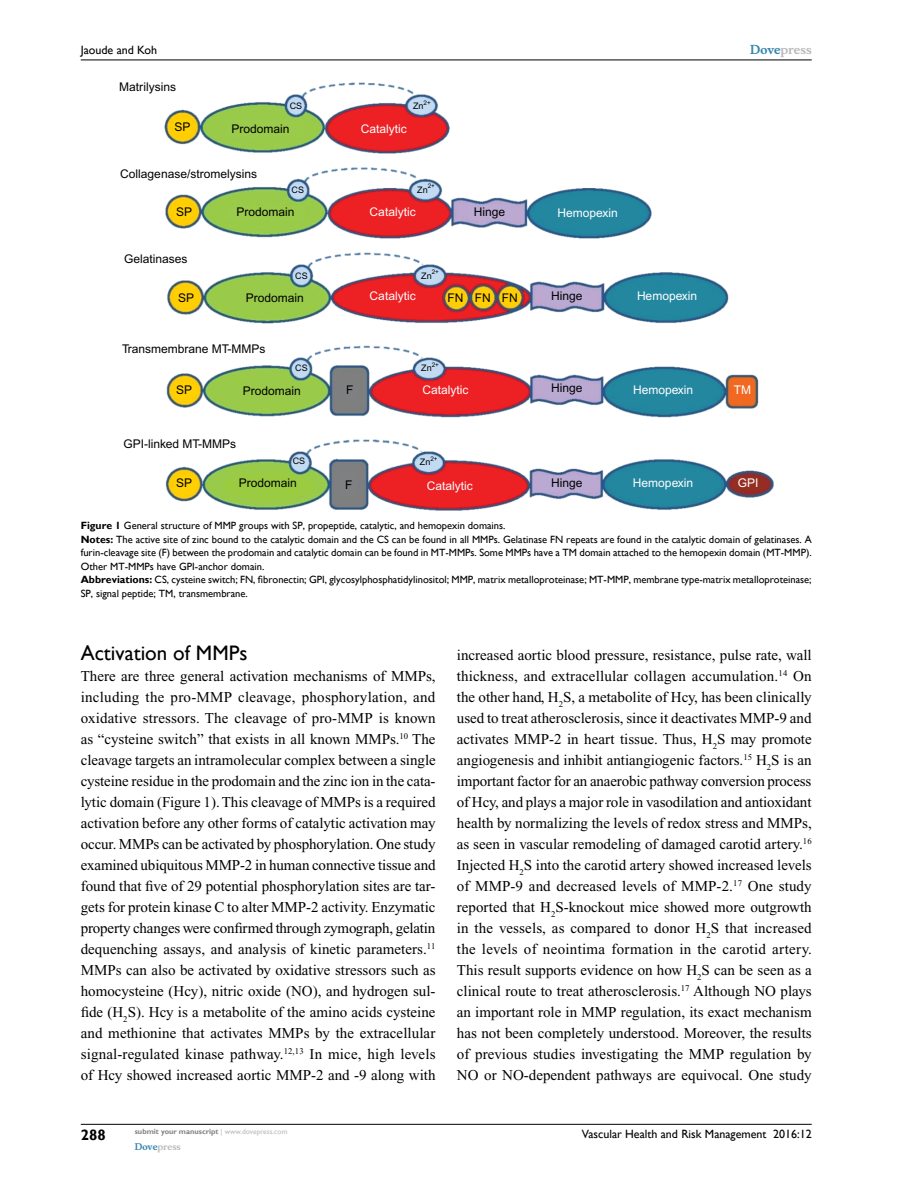
<style>
.page{position:relative;width:918px;height:1188px;background:#fff}
.page>*{position:absolute;margin:0;border:0;box-sizing:border-box;transform-origin:0 0}
.t1{font:21px "Gill Sans";color:#000}
.t2{font:15px/21px "Times New Roman";color:#000;text-align:justify}
.t3{font:700 15px "Gill Sans";color:#000}
.t4{font:12px "Arial";color:#000}
.t5{font:12px "Arial";color:#fff}
.t6{font:12px "Gill Sans";color:#000}
.t7{font:700 12px "Musee";color:#b8babc}
.t8{font:10.5px/13.5px "Gill Sans";color:#000}
.t9{font:9px "Arial";color:#000}
.t10{font:700 9px "Musee";color:#b8babc}
.t11{font:700 7.5px "Gill Sans";color:#808285}
.t12{font:6.3px "Arial";color:#000}
.s1{color:#3785ad}
.s2{font-weight:700}
.s3{font-weight:400;color:#b8babc}
</style>
<div class="page">
<hr style="left:81px;top:1124px;width:731px;height:1px;background:#000">
<hr style="left:81px;top:60px;width:731px;height:1px;background:#000">
<img style="left:164px;top:82px;width:609px;height:428px">
<p class="t6" style="left:81px;top:43px;width:78px">Jaoude and Koh</p>
<p class="t4" style="left:119px;top:80px;width:58px">Matrilysins</p>
<p class="t12" style="left:424px;top:99px;width:9px">2+</p>
<p class="t9" style="left:290px;top:101px;width:14px">CS</p>
<p class="t9" style="left:413px;top:101px;width:12px">Zn</p>
<p class="t4" style="left:175px;top:120px;width:18px">SP</p>
<p class="t5" style="left:361px;top:121px;width:48px">Catalytic</p>
<p class="t4" style="left:120px;top:167px;width:138px">Collagenase/stromelysins</p>
<p class="t4" style="left:176px;top:205px;width:18px">SP</p>
<p class="t4" style="left:237px;top:205px;width:60px">Prodomain</p>
<p class="t4" style="left:474px;top:205px;width:33px">Hinge</p>
<p class="t5" style="left:557px;top:206px;width:62px">Hemopexin</p>
<p class="t4" style="left:232px;top:121px;width:60px">Prodomain</p>
<p class="t12" style="left:428px;top:183px;width:9px">2+</p>
<p class="t9" style="left:292px;top:185px;width:14px">CS</p>
<p class="t9" style="left:417px;top:185px;width:12px">Zn</p>
<p class="t5" style="left:370px;top:205px;width:48px">Catalytic</p>
<p class="t4" style="left:124px;top:252px;width:65px">Gelatinases</p>
<p class="t4" style="left:178px;top:291px;width:18px">SP</p>
<p class="t4" style="left:246px;top:291px;width:60px">Prodomain</p>
<p class="t4" style="left:551px;top:289px;width:33px">Hinge</p>
<p class="t5" style="left:637px;top:289px;width:62px">Hemopexin</p>
<p class="t12" style="left:432px;top:268px;width:9px">2+</p>
<p class="t9" style="left:295px;top:270px;width:14px">CS</p>
<p class="t9" style="left:421px;top:270px;width:12px">Zn</p>
<p class="t5" style="left:370px;top:289px;width:48px">Catalytic</p>
<p class="t4" style="left:448px;top:291px;width:72px">FN FN FN</p>
<p class="t7" style="left:750px;top:43px;width:63px"><span class="s1">Dove</span>press</p>
<p class="t4" style="left:122px;top:342px;width:145px">Transmembrane MT-MMPs</p>
<p class="t4" style="left:176px;top:383px;width:18px">SP</p>
<p class="t4" style="left:243px;top:384px;width:60px">Prodomain</p>
<p class="t4" style="left:346px;top:383px;width:9px">F</p>
<p class="t4" style="left:551px;top:381px;width:33px">Hinge</p>
<p class="t5" style="left:633px;top:383px;width:62px">Hemopexin</p>
<p class="t5" style="left:734px;top:383px;width:19px">TM</p>
<p class="t12" style="left:432px;top:361px;width:9px">2+</p>
<p class="t5" style="left:423px;top:383px;width:48px">Catalytic</p>
<p class="t9" style="left:295px;top:363px;width:14px">CS</p>
<p class="t9" style="left:421px;top:363px;width:12px">Zn</p>
<p class="t4" style="left:123px;top:437px;width:114px">GPI-linked MT-MMPs</p>
<p class="t4" style="left:176px;top:476px;width:18px">SP</p>
<p class="t4" style="left:239px;top:476px;width:60px">Prodomain</p>
<p class="t4" style="left:345px;top:478px;width:9px">F</p>
<p class="t4" style="left:551px;top:476px;width:33px">Hinge</p>
<p class="t5" style="left:633px;top:476px;width:62px">Hemopexin</p>
<p class="t5" style="left:738px;top:476px;width:22px">GPI</p>
<p class="t12" style="left:430px;top:455px;width:9px">2+</p>
<p class="t5" style="left:427px;top:479px;width:48px">Catalytic</p>
<p class="t8" style="left:81px;top:519px;width:732px"><span class="s2">Figure 1</span> General structure of MMP groups with SP, propeptide, catalytic, and hemopexin domains.<br><span class="s2">Notes:</span> The active site of zinc bound to the catalytic domain and the CS can be found in all MMPs. Gelatinase FN repeats are found in the catalytic domain of gelatinases. A furin-cleavage site (F) between the prodomain and catalytic domain can be found in MT-MMPs. Some MMPs have a TM domain attached to the hemopexin domain (MT-MMP).<br>Other MT-MMPs have GPI-anchor domain.<br><span class="s2">Abbreviations:</span> CS, cysteine switch; FN, fibronectin; GPI, glycosylphosphatidylinositol; MMP, matrix metalloproteinase; MT-MMP, membrane type-matrix metalloproteinase; SP, signal peptide; TM, transmembrane.</p>
<p class="t9" style="left:293px;top:456px;width:14px">CS</p>
<p class="t9" style="left:420px;top:457px;width:12px">Zn</p>
<h1 class="t1" style="left:81px;top:640px;width:168px">Activation of MMPs</h1>
<p class="t2" style="left:81px;top:665px;width:357px">There are three general activation mechanisms of MMPs, including the pro-MMP cleavage, phosphorylation, and oxidative stressors. The cleavage of pro-MMP is known as “cysteine switch” that exists in all known MMPs.<sup>10</sup> The cleavage targets an intramolecular complex between a single cysteine residue in the prodomain and the zinc ion in the cata&shy;lytic domain (Figure 1). This cleavage of MMPs is a required activation before any other forms of catalytic activation may occur. MMPs can be activated by phosphorylation. One study examined ubiquitous MMP-2 in human connective tissue and found that five of 29 potential phosphorylation sites are tar&shy;gets for protein kinase C to alter MMP-2 activity. Enzymatic property changes were confirmed through zymograph, gelatin dequenching assays, and analysis of kinetic parameters.<sup>11<br></sup>MMPs can also be activated by oxidative stressors such as homocysteine (Hcy), nitric oxide (NO), and hydrogen sul&shy;fide (H<sub>2</sub>S). Hcy is a metabolite of the amino acids cysteine and methionine that activates MMPs by the extracellular signal-regulated kinase pathway.<sup>12,13</sup> In mice, high levels of Hcy showed increased aortic MMP-2 and -9 along with</p>
<p class="t2" style="left:457px;top:644px;width:357px">increased aortic blood pressure, resistance, pulse rate, wall thickness, and extracellular collagen accumulation.<sup>14</sup> On the other hand, H<sub>2</sub>S, a metabolite of Hcy, has been clinically used to treat atherosclerosis, since it deactivates MMP-9 and activates MMP-2 in heart tissue. Thus, H<sub>2</sub>S may promote angiogenesis and inhibit antiangiogenic factors.<sup>15</sup> H<sub>2</sub>S is an important factor for an anaerobic pathway conversion process of Hcy, and plays a major role in vasodilation and antioxidant health by normalizing the levels of redox stress and MMPs, as seen in vascular remodeling of damaged carotid artery.<sup>16<br></sup>Injected H<sub>2</sub>S into the carotid artery showed increased levels of MMP-9 and decreased levels of MMP-2.<sup>17</sup> One study reported that H<sub>2</sub>S-knockout mice showed more outgrowth in the vessels, as compared to donor H<sub>2</sub>S that increased the levels of neointima formation in the carotid artery.<br>This result supports evidence on how H<sub>2</sub>S can be seen as a clinical route to treat atherosclerosis.<sup>17</sup> Although NO plays an important role in MMP regulation, its exact mechanism has not been completely understood. Moreover, the results of previous studies investigating the MMP regulation by NO or NO-dependent pathways are equivocal. One study</p>
<p class="t3" style="left:81px;top:1126px;width:26px">288</p>
<p class="t11" style="left:135px;top:1127px;width:154px">submit your manuscript <span class="s3">| www.dovepress.com</span></p>
<p class="t10" style="left:135px;top:1141px;width:48px"><span class="s1">Dove</span>press</p>
<p class="t6" style="left:582px;top:1127px;width:231px">Vascular Health and Risk Management 2016:12</p>
</div>
